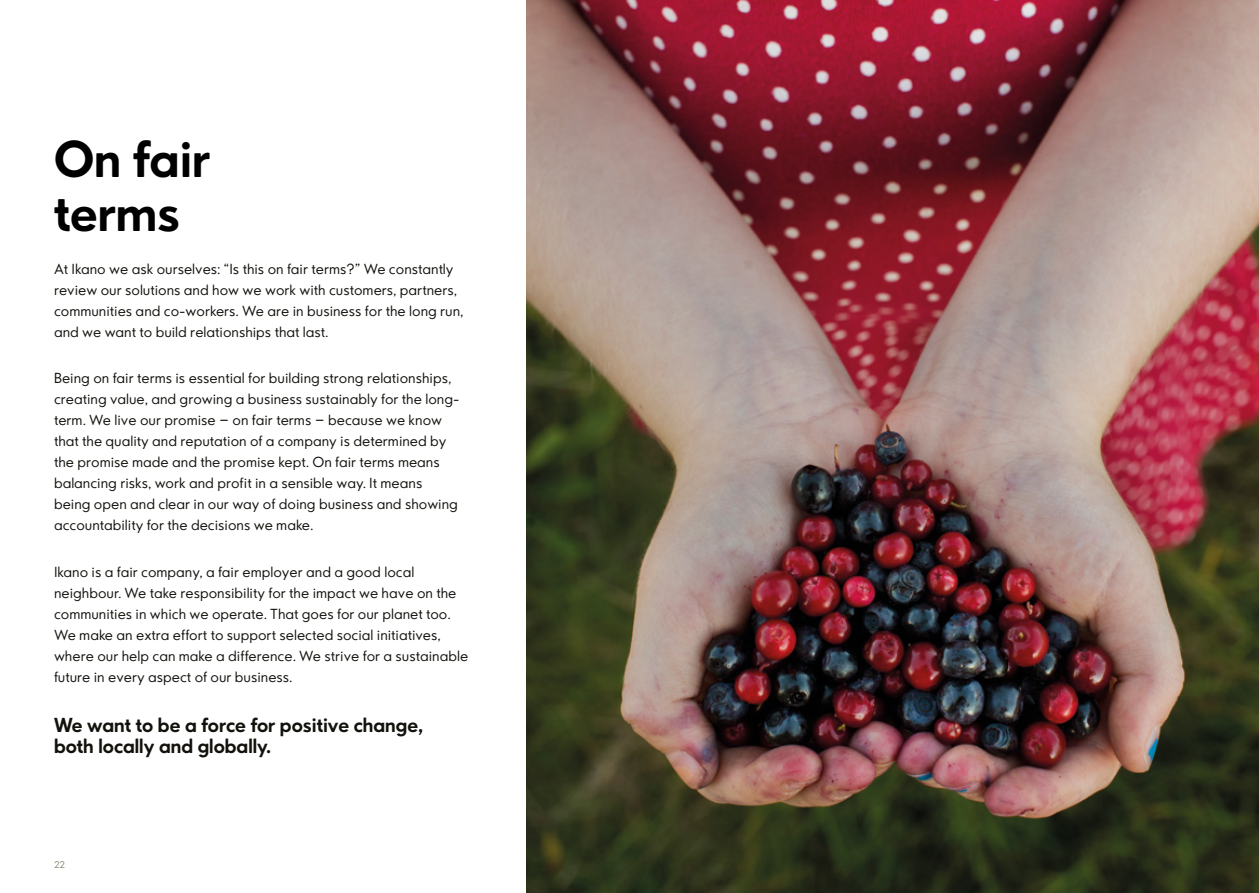
<style>
.page{position:relative;width:1259px;height:893px;background:#fff}
.page>*{position:absolute;margin:0;border:0;box-sizing:border-box;transform-origin:0 0}
.t1{font:700 48px/54px "Ikano Sans";color:#000}
.t2{font:700 18.75px/21px "Ikano Sans";color:#12110c}
.t3{font:13.5px/21px "Ikano Sans";color:#12110c}
.t4{font:9px "Ikano Sans";color:#918b7d}
</style>
<div class="page">
<img style="left:527px;top:0;width:732px;height:893px">
<h1 class="t1" style="left:54px;top:131px;width:158px">On fair terms</h1>
<p class="t3" style="left:54px;top:258px;width:411px">At Ikano we ask ourselves: “Is this on fair terms?” We constantly review our solutions and how we work with customers, partners, communities and co-workers. We are in business for the long run, and we want to build relationships that last.</p>
<p class="t3" style="left:54px;top:368px;width:407px">Being on fair terms is essential for building strong relationships, creating value, and growing a business sustainably for the long&shy;term. We live our promise – on fair terms – because we know that the quality and reputation of a company is determined by the promise made and the promise kept. On fair terms means balancing risks, work and profit in a sensible way. It means being open and clear in our way of doing business and showing accountability for the decisions we make.</p>
<p class="t3" style="left:54px;top:561px;width:416px">Ikano is a fair company, a fair employer and a good local neighbour. We take responsibility for the impact we have on the communities in which we operate. That goes for our planet too.<br>We make an extra effort to support selected social initiatives, where our help can make a difference. We strive for a sustainable future in every aspect of our business.</p>
<h2 class="t2" style="left:54px;top:714px;width:370px">We want to be a force for positive change, both locally and globally.</h2>
<p class="t4" style="left:54px;top:859px;width:13px">22</p>
</div>
